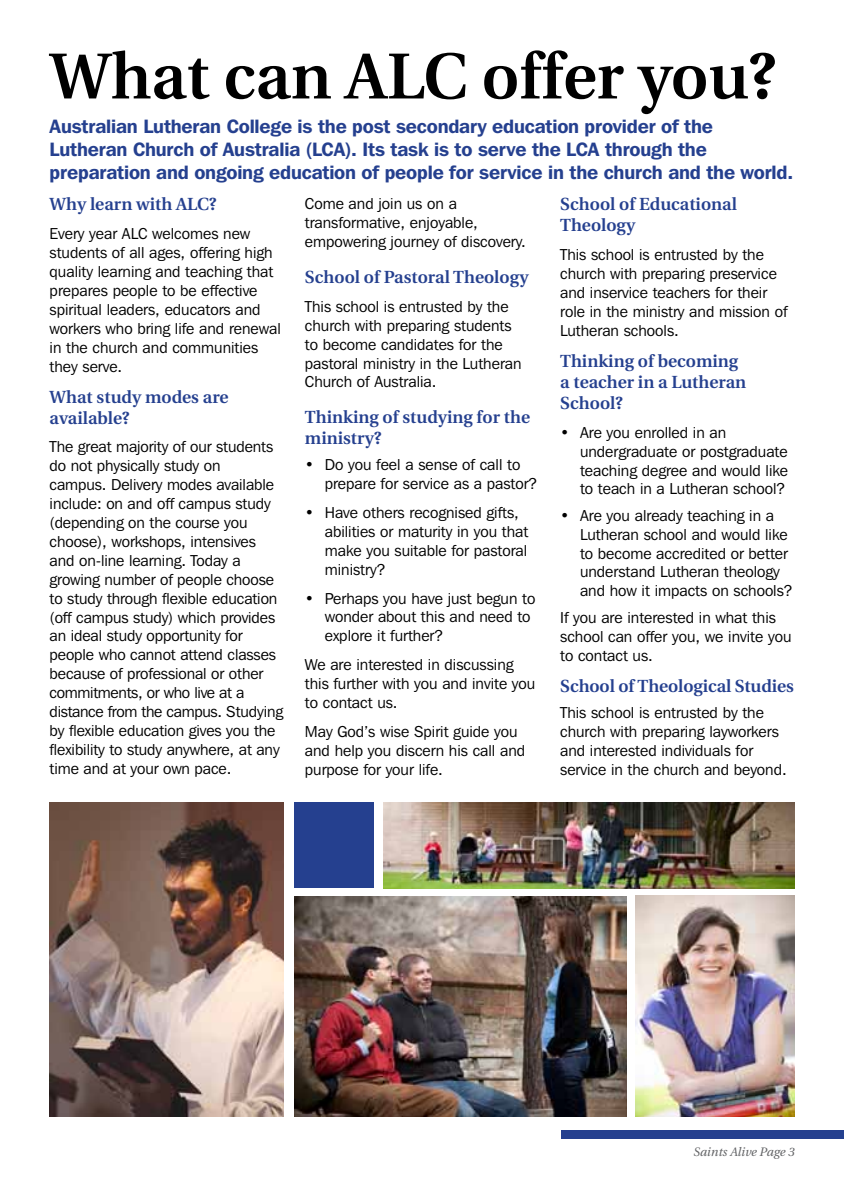
<style>
.page{position:relative;width:844px;height:1191px;background:#fff}
.page>*{position:absolute;margin:0;border:0;box-sizing:border-box;transform-origin:0 0}
.t1{font:600 64.75px "Utopia";color:#000}
.t2{font:600 19.25px/22.8px "Franklin Gothic IT Cby BT";letter-spacing:-.01em;color:#25408f}
.t3{font:600 17.5px/21px "Utopia";color:#25408f}
.t4{font:15.75px/18.9px "Franklin Gothic IT Cby BT";color:#000}
.t5{font:italic 12.25px "Utopia";color:#636466}
</style>
<div class="page">
<div style="left:561px;top:1130px;width:282px;height:8px;background:#25408f"></div>
<img style="left:50px;top:802px;width:234px;height:314px">
<img style="left:635px;top:895px;width:159px;height:221px">
<img style="left:294px;top:897px;width:332px;height:219px">
<div style="left:294px;top:802px;width:79px;height:86px;background:#25408f"></div>
<img style="left:383px;top:802px;width:411px;height:86px">
<h1 class="t1" style="left:50px;top:40px;width:728px">What can ALC offer you?</h1>
<p class="t2" style="left:50px;top:115px;width:744px">Australian Lutheran College is the post secondary education provider of the<br>Lutheran Church of Australia (LCA). Its task is to serve the LCA through the preparation and ongoing education of people for service in the church and the world.</p>
<p class="t3" style="left:50px;top:194px;width:168px">Why learn with ALC?</p>
<p class="t4" style="left:50px;top:224px;width:233px">Every year ALC welcomes new students of all ages, offering high quality learning and teaching that prepares people to be effective spiritual leaders, educators and workers who bring life and renewal in the church and communities they serve.</p>
<p class="t3" style="left:50px;top:386px;width:180px">What study modes are available?</p>
<p class="t4" style="left:50px;top:437px;width:235px">The great majority of our students do not physically study on<br>campus. Delivery modes available include: on and off campus study (depending on the course you choose), workshops, intensives and on-line learning. Today a growing number of people choose to study through flexible education (off campus study) which provides an ideal study opportunity for people who cannot attend classes because of professional or other commitments, or who live at a distance from the campus. Studying by flexible education gives you the flexibility to study anywhere, at any time and at your own pace.</p>
<p class="t3" style="left:560px;top:194px;width:178px">School of Educational<br>Theology</p>
<p class="t4" style="left:560px;top:245px;width:229px">This school is entrusted by the church with preparing preservice and inservice teachers for their role in the ministry and mission of<br>Lutheran schools.</p>
<p class="t3" style="left:560px;top:350px;width:187px">Thinking of becoming a teacher in a Lutheran<br>School?</p>
<p class="t4" style="left:580px;top:422px;width:209px;text-indent:-20px">• Are you enrolled in an undergraduate or postgraduate teaching degree and would like to teach in a Lutheran school?</p>
<p class="t4" style="left:580px;top:505px;width:214px;text-indent:-20px">• Are you already teaching in a<br>Lutheran school and would like to become accredited or better understand Lutheran theology and how it impacts on schools?</p>
<p class="t4" style="left:560px;top:607px;width:233px">If you are interested in what this school can offer you, we invite you to contact us.</p>
<p class="t3" style="left:560px;top:675px;width:235px">School of Theological Studies</p>
<p class="t4" style="left:560px;top:702px;width:228px">This school is entrusted by the church with preparing layworkers and interested individuals for service in the church and beyond.</p>
<p class="t4" style="left:305px;top:194px;width:222px">Come and join us on a transformative, enjoyable, empowering journey of discovery.</p>
<p class="t3" style="left:305px;top:267px;width:225px">School of Pastoral Theology</p>
<p class="t4" style="left:305px;top:297px;width:218px">This school is entrusted by the church with preparing students to become candidates for the pastoral ministry in the Lutheran<br>Church of Australia.</p>
<p class="t3" style="left:305px;top:407px;width:226px">Thinking of studying for the ministry?</p>
<p class="t4" style="left:325px;top:455px;width:214px;text-indent:-20px">• Do you feel a sense of call to prepare for service as a pastor?</p>
<p class="t4" style="left:325px;top:503px;width:205px;text-indent:-20px">• Have others recognised gifts, abilities or maturity in you that make you suitable for pastoral ministry?</p>
<p class="t4" style="left:325px;top:588px;width:212px;text-indent:-20px">• Perhaps you have just begun to wonder about this and need to explore it further?</p>
<p class="t4" style="left:305px;top:655px;width:232px">We are interested in discussing this further with you and invite you to contact us.</p>
<p class="t4" style="left:305px;top:721px;width:222px">May God’s wise Spirit guide you and help you discern his call and purpose for your life.</p>
<p class="t5" style="left:693px;top:1144px;width:103px">Saints Alive Page 3</p>
</div>
